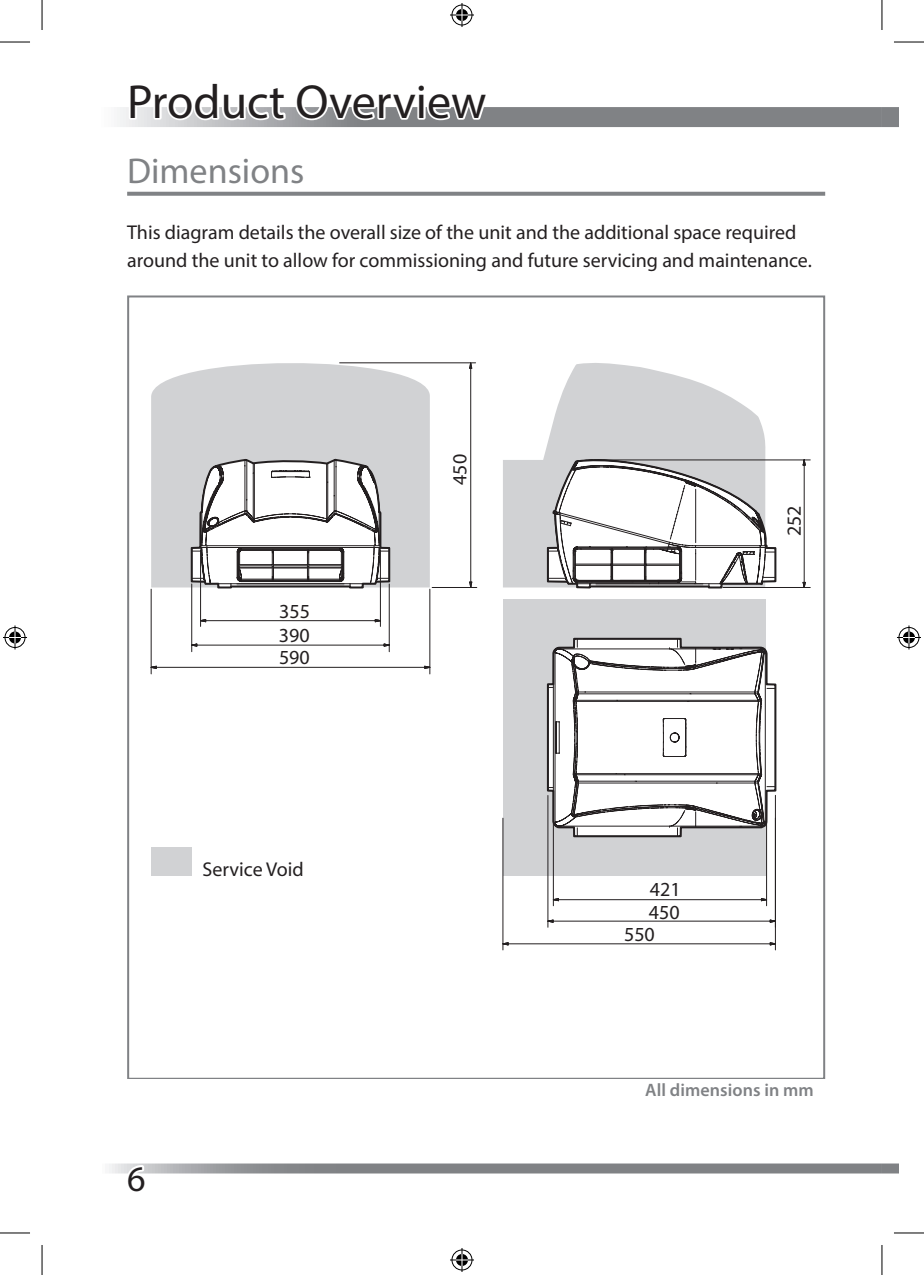
<style>
.page{position:relative;width:924px;height:1275px;background:#fff}
.page>*{position:absolute;margin:0;border:0;box-sizing:border-box;transform-origin:0 0}
.t1{font:48px "Myriad Pro";color:#231f20}
.t2{font:36px "Myriad Pro";color:#808285}
.t3{font:36px "Myriad Pro";color:#231f20}
.t4{font:20px/28px "Myriad Pro";color:#231f20}
.t5{font:20px "Myriad";color:#231f20}
.t6{font:600 18px "Myriad Pro";letter-spacing:.005em;color:#808285}
</style>
<div class="page">
<div style="left:881px;top:107px;width:17px;height:20px;background:#808285"></div>
<svg style="left:117px;top:107px;width:764px;height:20px;background:#898b8d"></svg>
<svg style="left:109px;top:1163px;width:772px;height:10px;background:#8e8f92"></svg>
<div style="left:881px;top:1163px;width:17px;height:10px;background:#808285"></div>
<svg style="left:124px;top:1163px;width:24px;height:11px"></svg>
<svg style="left:127px;top:192px;width:697px;height:4px;background:#888a8c"></svg>
<div style="left:151px;top:363px;width:278px;height:224px;background:#d1d2d4"></div>
<svg style="left:503px;top:363px;width:262px;height:224px;fill:#d1d2d4"></svg>
<div style="left:502px;top:599px;width:262px;height:276px;background:#d1d2d4"></div>
<hr style="left:774px;top:818px;width:1px;height:132px;background:#231f20">
<hr style="left:502px;top:818px;width:1px;height:132px;background:#231f20">
<svg style="left:502px;top:942px;width:274px;height:3px"></svg>
<svg style="left:545px;top:638px;width:232px;height:289px"></svg>
<svg style="left:189px;top:457px;width:202px;height:195px"></svg>
<svg style="left:545px;top:454px;width:265px;height:135px"></svg>
<hr style="left:470px;top:363px;width:1px;height:224px;background:#231f20">
<hr style="left:432px;top:587px;width:44px;height:1px;background:#231f20">
<svg style="left:469px;top:581px;width:3px;height:6px"></svg>
<svg style="left:469px;top:363px;width:3px;height:6px"></svg>
<hr style="left:339px;top:362px;width:136px;height:1px;background:#231f20">
<hr style="left:429px;top:589px;width:1px;height:85px;background:#231f20">
<hr style="left:151px;top:589px;width:1px;height:85px;background:#231f20">
<svg style="left:150px;top:665px;width:281px;height:4px"></svg>
<div style="left:151px;top:846px;width:41px;height:29px;background:#d1d2d4"></div>
<hr style="left:0;top:42px;width:30px;height:1px;background:#000">
<hr style="left:893px;top:42px;width:30px;height:1px;background:#000">
<hr style="left:0;top:1232px;width:30px;height:1px;background:#000">
<hr style="left:893px;top:1232px;width:30px;height:1px;background:#000">
<hr style="left:42px;top:0;width:1px;height:30px;background:#000">
<hr style="left:42px;top:1245px;width:1px;height:30px;background:#000">
<hr style="left:881px;top:0;width:1px;height:30px;background:#000">
<hr style="left:881px;top:1245px;width:1px;height:30px;background:#000">
<svg style="left:127px;top:3px;width:364px;height:119px"></svg>
<svg style="left:450px;top:1248px;width:24px;height:24px"></svg>
<svg style="left:3px;top:625px;width:24px;height:24px"></svg>
<svg style="left:897px;top:625px;width:23px;height:24px"></svg>
<h1 class="t1" style="left:127px;top:72px;width:361px">Product Overview</h1>
<h2 class="t2" style="left:127px;top:149px;width:179px">Dimensions</h2>
<p class="t4" style="left:127px;top:218px;width:686px">This diagram details the overall size of the unit and the additional space required around the unit to allow for commissioning and future servicing and maintenance.</p>
<p class="t4" style="left:279px;top:598px;width:33px;line-height:24.2px">355<br>390</p>
<p class="t4" style="left:279px;top:643px;width:32px">590</p>
<p class="t5" style="left:202px;top:859px;width:103px">Service Void</p>
<h2 class="t3" style="left:127px;top:1156px;width:20px">6</h2>
<p class="t4" style="left:445px;top:485px;width:32px;rotate:-90deg">450</p>
<p class="t4" style="left:779px;top:536px;width:32px;rotate:-90deg">252</p>
<p class="t4" style="left:649px;top:875px;width:32px">421</p>
<p class="t4" style="left:648px;top:897px;width:32px">450</p>
<p class="t4" style="left:623px;top:920px;width:32px">550</p>
<p class="t6" style="left:645px;top:1078px;width:170px">All dimensions in mm</p>
</div>
